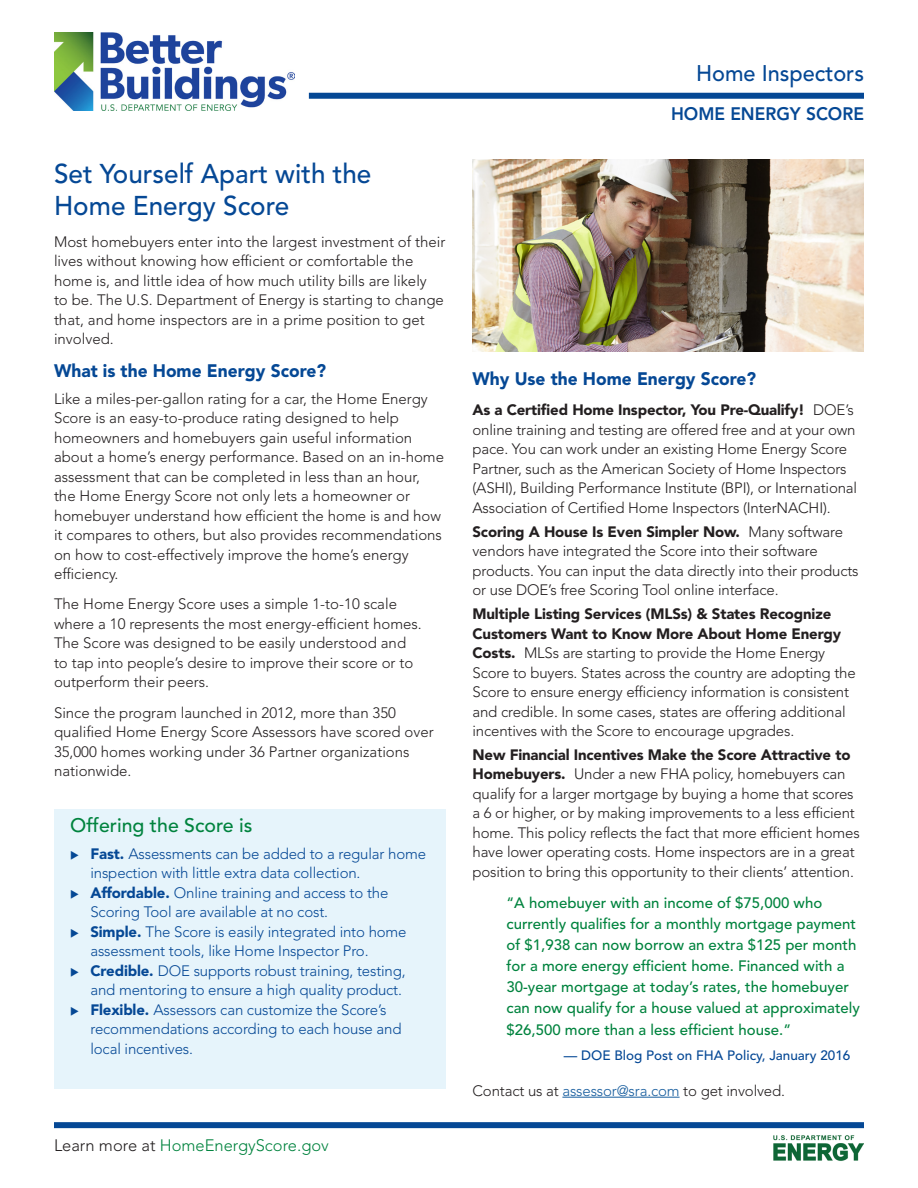
<style>
.page{position:relative;width:918px;height:1188px;background:#fff}
.page>*{position:absolute;margin:0;border:0;box-sizing:border-box;transform-origin:0 0}
._1st_Pg_Header_1{font:500 27px/32.2px "Avenir LT Std";color:#054895}
.t1{font:500 22.5px "Avenir LT Std";color:#054895}
.Pull_Quote{font:500 19.5px "Avenir LT Std";color:#00833e}
.Body_Text_Head{font:900 18px "Avenir LT Std";color:#054895}
.Body_Text{font:900 18px "Avenir LT Std";color:#054895}
.t2{font:800 18px "Avenir LT Std";color:#054895}
.t3{font:300 16.5px "Avenir LT Std";color:#00833e}
.Body_Text_bullet_no{font:300 15px/19.5px "Avenir LT Std";letter-spacing:-.01em;color:#231f20}
.Body_Text-2{font:300 15px/19.5px "Avenir LT Std";color:#231f20}
.t4{font:300 15px/19.5px "Avenir LT Std";letter-spacing:-.01em;color:#054895}
.Pull_Quote-2{font:500 15px/21px "Avenir LT Std";color:#00833e}
.Pull_Quote_Attrib{font:500 13.5px "Avenir LT Std";color:#054895}
.s1{font-weight:900}
.s2{color:#231f20}
.s3{color:#175d9e}
</style>
<div class="page">
<div style="left:54px;top:1122px;width:810px;height:6px;background:#054895"></div>
<img style="left:54px;top:32px;width:240px;height:79px">
<div style="left:309px;top:93px;width:555px;height:6px;background:#054895"></div>
<img style="left:773px;top:1135px;width:91px;height:26px">
<hr style="left:562px;top:1097px;width:118px;height:1px;background:#175d9e">
<img style="left:472px;top:159px;width:392px;height:192px">
<div style="left:54px;top:809px;width:392px;height:280px;background:#e6f4fb"></div>
<p class="_1st_Pg_Header_1" style="left:54px;top:158px;width:319px">Set Yourself Apart with the<br>Home Energy Score</p>
<p class="Body_Text-2" style="left:54px;top:232px;width:393px">Most homebuyers enter into the largest investment of their lives without knowing how efficient or comfortable the home is, and little idea of how much utility bills are likely<br>to be. The U.S. Department of Energy is starting to change that, and home inspectors are in a prime position to get involved.</p>
<p class="Body_Text_Head" style="left:54px;top:360px;width:274px">What is the Home Energy Score?</p>
<p class="Body_Text-2" style="left:54px;top:389px;width:392px">Like a miles-per-gallon rating for a car, the Home Energy Score is an easy-to-produce rating designed to help homeowners and homebuyers gain useful information about a home’s energy performance. Based on an in-home assessment that can be completed in less than an hour, the Home Energy Score not only lets a homeowner or homebuyer understand how efficient the home is and how it compares to others, but also provides recommendations on how to cost-effectively improve the home’s energy efficiency.</p>
<p class="Body_Text-2" style="left:54px;top:595px;width:369px">The Home Energy Score uses a simple 1-to-10 scale where a 10 represents the most energy-efficient homes.<br>The Score was designed to be easily understood and to tap into people’s desire to improve their score or to outperform their peers.</p>
<p class="Body_Text-2" style="left:54px;top:703px;width:381px">Since the program launched in 2012, more than 350 qualified Home Energy Score Assessors have scored over 35,000 homes working under 36 Partner organizations nationwide.</p>
<p class="Pull_Quote" style="left:70px;top:814px;width:184px">Offering the Score is</p>
<p class="t4" style="left:90px;top:844px;width:337px;text-indent:-20px">◆ <span class="s1">Fast.</span> Assessments can be added to a regular home inspection with little extra data collection.</p>
<p class="t4" style="left:90px;top:883px;width:299px;text-indent:-20px">◆ <span class="s1">Affordable.</span> Online training and access to the<br>Scoring Tool are available at no cost.</p>
<p class="t4" style="left:90px;top:922px;width:318px;text-indent:-20px">◆ <span class="s1">Simple.</span> The Score is easily integrated into home assessment tools, like Home Inspector Pro.</p>
<p class="t4" style="left:70px;top:961px;width:337px;text-align:right">◆ <span class="s1">Credible.</span> DOE supports robust training, testing, and mentoring to ensure a high quality product.</p>
<p class="t4" style="left:90px;top:1000px;width:313px;text-indent:-20px">◆ <span class="s1">Flexible.</span> Assessors can customize the Score’s recommendations according to each house and local incentives.</p>
<p class="t3" style="left:54px;top:1136px;width:276px"><span class="s2">Learn more at</span> HomeEnergyScore.gov</p>
<h2 class="t1" style="left:696px;top:61px;width:169px">Home Inspectors</h2>
<p class="t2" style="left:671px;top:103px;width:194px">HOME ENERGY SCORE</p>
<p class="Body_Text" style="left:472px;top:368px;width:285px">Why Use the Home Energy Score?</p>
<p class="Body_Text_bullet_no" style="left:472px;top:401px;width:386px"><span class="s1">As a Certified Home Inspector, You Pre-Qualify!</span> DOE’s online training and testing are offered free and at your own pace. You can work under an existing Home Energy Score Partner, such as the American Society of Home Inspectors (ASHI), Building Performance Institute (BPI), or International Association of Certified Home Inspectors (InterNACHI).</p>
<p class="Body_Text_bullet_no" style="left:472px;top:522px;width:388px"><span class="s1">Scoring A House Is Even Simpler Now.</span> Many software vendors have integrated the Score into their software products. You can input the data directly into their products or use DOE’s free Scoring Tool online interface.</p>
<p class="Body_Text_bullet_no" style="left:472px;top:604px;width:385px"><span class="s1">Multiple Listing Services (MLSs) &amp; States Recognize Customers Want to Know More About Home Energy Costs.</span> MLSs are starting to provide the Home Energy Score to buyers. States across the country are adopting the Score to ensure energy efficiency information is consistent and credible. In some cases, states are offering additional incentives with the Score to encourage upgrades.</p>
<p class="Body_Text_bullet_no" style="left:472px;top:745px;width:389px"><span class="s1">New Financial Incentives Make the Score Attractive to Homebuyers.</span> Under a new FHA policy, homebuyers can qualify for a larger mortgage by buying a home that scores a 6 or higher, or by making improvements to a less efficient home. This policy reflects the fact that more efficient homes have lower operating costs. Home inspectors are in a great position to bring this opportunity to their clients’ attention.</p>
<p class="Pull_Quote-2" style="left:507px;top:892px;width:355px">“A homebuyer with an income of $75,000 who currently qualifies for a monthly mortgage payment of $1,938 can now borrow an extra $125 per month for a more energy efficient home. Financed with a 30-year mortgage at today’s rates, the homebuyer can now qualify for a house valued at approximately</p>
<p class="Pull_Quote-2" style="left:507px;top:1020px;width:286px">$26,500 more than a less efficient house.”</p>
<p class="Pull_Quote_Attrib" style="left:564px;top:1048px;width:288px">— DOE Blog Post on FHA Policy, January 2016</p>
<p class="Body_Text_bullet_no" style="left:472px;top:1081px;width:314px">Contact us at <span class="s3">assessor@sra.com</span> to get involved.</p>
</div>
